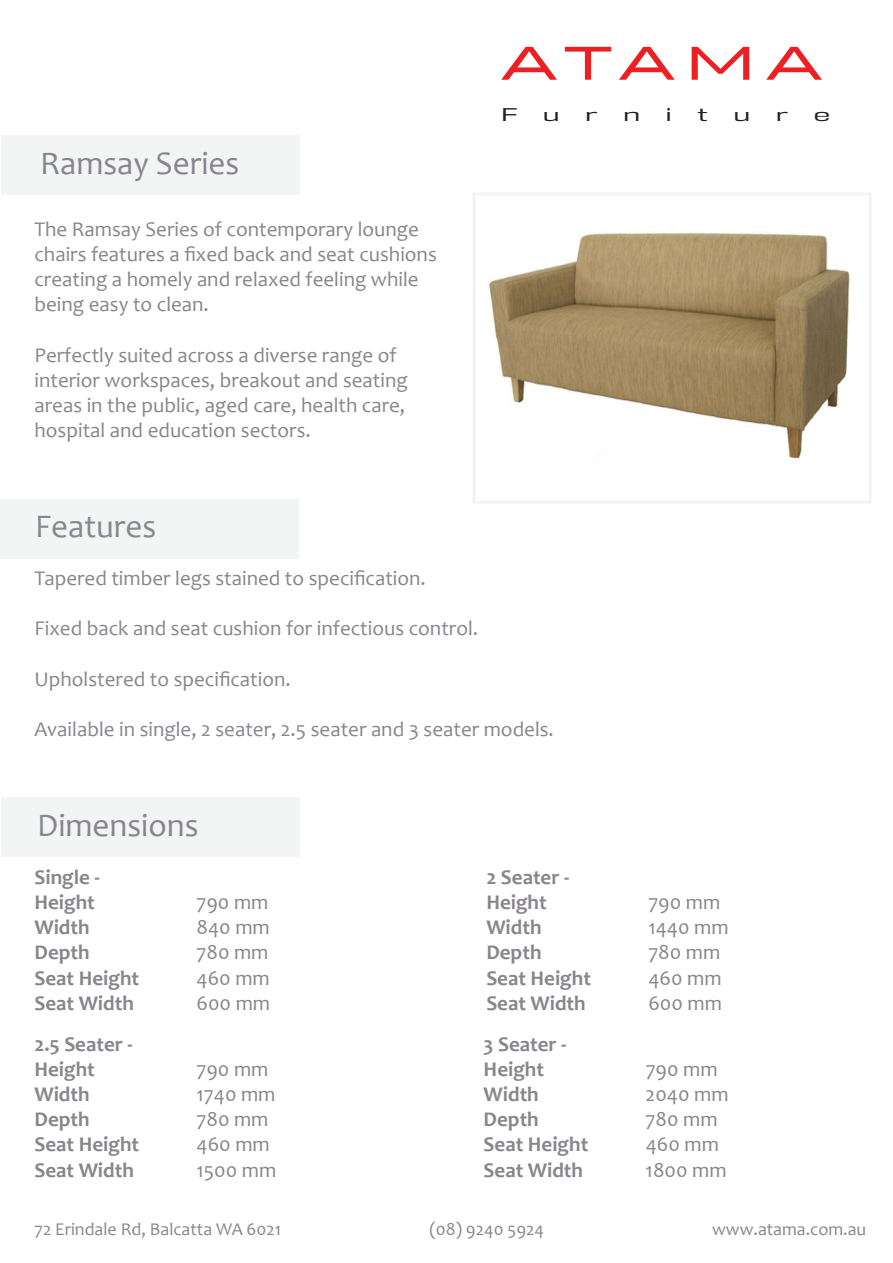
<style>
.page{position:relative;width:893px;height:1263px;background:#fff}
.page>*{position:absolute;margin:0;border:0;box-sizing:border-box;transform-origin:0 0}
.t1{font:500 46.95px "Halogen";letter-spacing:.17em;color:#ee1f23;scale:1.22 1}
.t2{font:33px "Candara";color:#88858c}
.t3{font:33px "Candara";color:#88868e}
.t4{font:21px/25.2px "Candara";color:#88858c}
.t5{font:700 21px "Candara";color:#88858c}
.t6{font:21px "Candara";color:#88868e}
.t7{font:18px "Candara";color:#88868e}
.t8{font:16.95px "DDT Bk";color:#231f20;scale:1.6 1}
</style>
<div class="page">
<div style="left:0;top:500px;width:299px;height:59px;background:#f3f4f4"></div>
<div style="left:1px;top:797px;width:298px;height:59px;background:#f3f4f4"></div>
<div style="left:1px;top:136px;width:298px;height:59px;background:#f3f4f4"></div>
<div style="left:473px;top:192px;width:399px;height:312px;border:3px solid #f4f4f4"></div>
<img style="left:488px;top:232px;width:362px;height:227px">
<p class="t2" style="left:40px;top:143px;width:201px">Ramsay Series</p>
<p class="t4" style="left:34px;top:216px;width:404px">The Ramsay Series of contemporary lounge chairs features a fixed back and seat cushions</p>
<p class="t4" style="left:34px;top:266px;width:386px">creating a homely and relaxed feeling while</p>
<p class="t4" style="left:34px;top:292px;width:176px">being easy to clean.</p>
<p class="t4" style="left:34px;top:342px;width:364px">Perfectly suited across a diverse range of</p>
<p class="t4" style="left:34px;top:367px;width:375px">interior workspaces, breakout and seating</p>
<p class="t4" style="left:34px;top:392px;width:372px">areas in the public, aged care, health care,</p>
<p class="t4" style="left:34px;top:418px;width:278px">hospital and education sectors.</p>
<p class="t3" style="left:35px;top:505px;width:123px">Features</p>
<p class="t1" style="left:501px;top:34px;width:264px">ATAMA</p>
<p class="t8" style="left:501px;top:105px;width:12px">F</p>
<p class="t8" style="left:543px;top:105px;width:12px">u</p>
<p class="t8" style="left:585px;top:105px;width:9px">r</p>
<p class="t8" style="left:623px;top:105px;width:12px">n</p>
<p class="t8" style="left:666px;top:105px;width:6px">i</p>
<p class="t8" style="left:697px;top:105px;width:8px">t</p>
<p class="t8" style="left:733px;top:105px;width:12px">u</p>
<p class="t8" style="left:776px;top:105px;width:9px">r</p>
<p class="t8" style="left:813px;top:105px;width:12px">e</p>
<p class="t6" style="left:34px;top:565px;width:393px">Tapered timber legs stained to specification.</p>
<p class="t6" style="left:34px;top:615px;width:445px">Fixed back and seat cushion for infectious control.</p>
<p class="t6" style="left:34px;top:666px;width:258px">Upholstered to specification.</p>
<p class="t6" style="left:34px;top:716px;width:521px">Available in single, 2 seater, 2.5 seater and 3 seater models.</p>
<p class="t2" style="left:37px;top:804px;width:163px">Dimensions</p>
<p class="t5" style="left:34px;top:864px;width:67px">Single -</p>
<p class="t5" style="left:34px;top:889px;width:62px">Height</p>
<p class="t4" style="left:197px;top:889px;width:73px">790 mm</p>
<p class="t5" style="left:34px;top:914px;width:57px">Width</p>
<p class="t4" style="left:197px;top:914px;width:75px">840 mm</p>
<p class="t5" style="left:34px;top:939px;width:57px">Depth</p>
<p class="t4" style="left:197px;top:940px;width:73px">780 mm</p>
<p class="t5" style="left:34px;top:964px;width:106px">Seat Height</p>
<p class="t4" style="left:197px;top:965px;width:75px">460 mm</p>
<p class="t5" style="left:34px;top:990px;width:101px">Seat Width</p>
<p class="t4" style="left:197px;top:990px;width:75px">600 mm</p>
<p class="t5" style="left:34px;top:1031px;width:100px">2.5 Seater -</p>
<p class="t5" style="left:34px;top:1056px;width:62px">Height</p>
<p class="t4" style="left:197px;top:1056px;width:73px">790 mm</p>
<p class="t5" style="left:34px;top:1081px;width:57px">Width</p>
<p class="t4" style="left:197px;top:1081px;width:80px">1740 mm</p>
<p class="t5" style="left:34px;top:1106px;width:57px">Depth</p>
<p class="t4" style="left:197px;top:1107px;width:73px">780 mm</p>
<p class="t5" style="left:34px;top:1131px;width:106px">Seat Height</p>
<p class="t4" style="left:197px;top:1132px;width:75px">460 mm</p>
<p class="t5" style="left:34px;top:1157px;width:101px">Seat Width</p>
<p class="t4" style="left:197px;top:1157px;width:81px">1500 mm</p>
<p class="t5" style="left:486px;top:864px;width:84px">2 Seater -</p>
<p class="t5" style="left:486px;top:889px;width:62px">Height</p>
<p class="t4" style="left:648px;top:889px;width:73px">790 mm</p>
<p class="t5" style="left:486px;top:914px;width:57px">Width</p>
<p class="t4" style="left:648px;top:914px;width:82px">1440 mm</p>
<p class="t5" style="left:486px;top:939px;width:57px">Depth</p>
<p class="t4" style="left:648px;top:940px;width:73px">780 mm</p>
<p class="t5" style="left:486px;top:964px;width:106px">Seat Height</p>
<p class="t4" style="left:648px;top:965px;width:75px">460 mm</p>
<p class="t5" style="left:486px;top:990px;width:101px">Seat Width</p>
<p class="t4" style="left:648px;top:990px;width:75px">600 mm</p>
<p class="t5" style="left:484px;top:1031px;width:84px">3 Seater -</p>
<p class="t5" style="left:484px;top:1056px;width:62px">Height</p>
<p class="t4" style="left:646px;top:1056px;width:73px">790 mm</p>
<p class="t5" style="left:484px;top:1081px;width:57px">Width</p>
<p class="t4" style="left:646px;top:1081px;width:84px">2040 mm</p>
<p class="t5" style="left:484px;top:1106px;width:57px">Depth</p>
<p class="t4" style="left:646px;top:1107px;width:73px">780 mm</p>
<p class="t5" style="left:484px;top:1131px;width:106px">Seat Height</p>
<p class="t4" style="left:646px;top:1132px;width:75px">460 mm</p>
<p class="t5" style="left:484px;top:1157px;width:101px">Seat Width</p>
<p class="t4" style="left:646px;top:1157px;width:82px">1800 mm</p>
<p class="t7" style="left:35px;top:1218px;width:248px">72 Erindale Rd, Balcatta WA 6021</p>
<p class="t7" style="left:430px;top:1218px;width:116px">(08) 9240 5924</p>
<p class="t7" style="left:712px;top:1218px;width:156px">www.atama.com.au</p>
</div>
